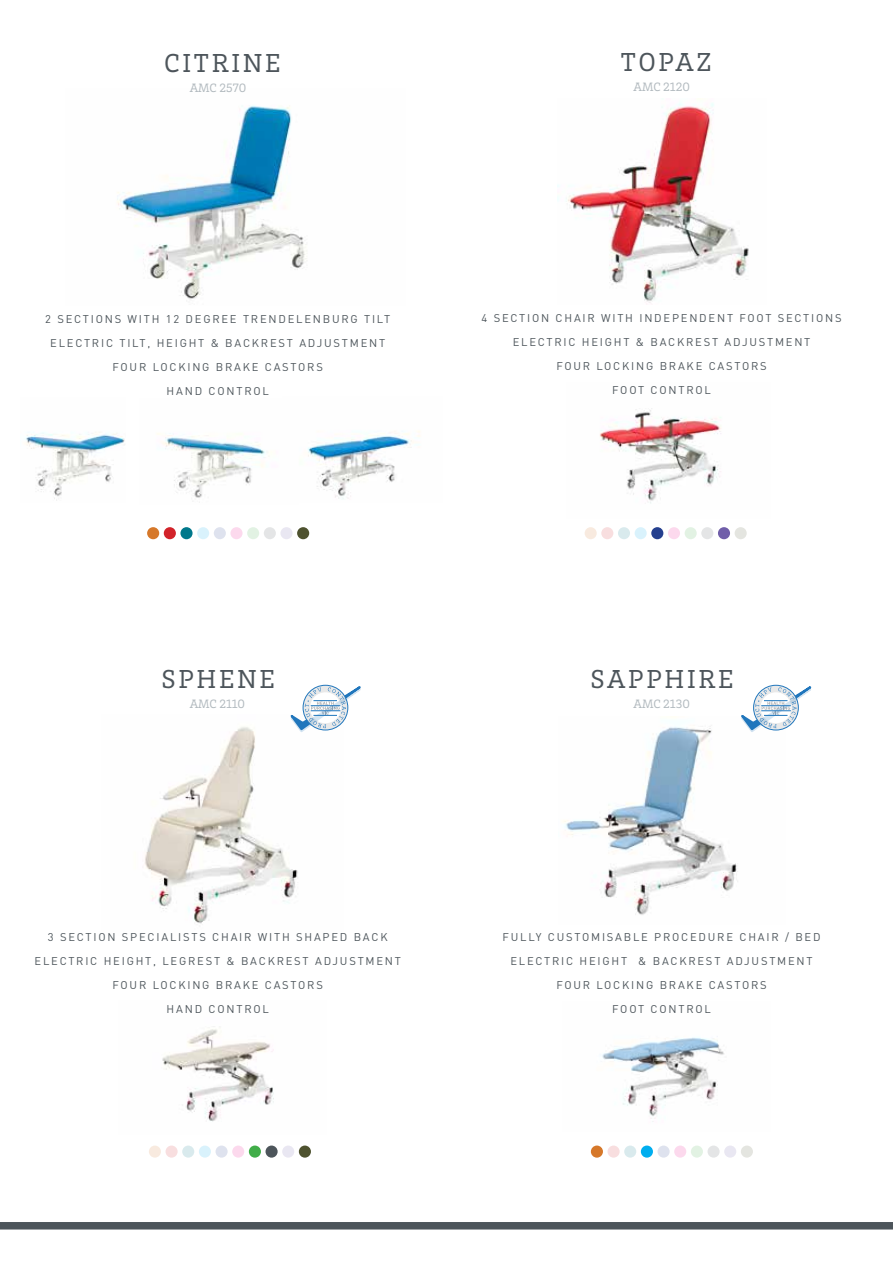
<style>
.page{position:relative;width:893px;height:1263px;background:#fff}
.page>*{position:absolute;margin:0;border:0;box-sizing:border-box;transform-origin:0 0}
.t1{font:26.55px "Brix Slab";letter-spacing:.1em;color:#4d555b}
.t2{font:12.45px "Brix Slab";color:#b2babf}
.t3{font:11.1px/23.9px "DIN";letter-spacing:.16em;color:#4d555b;text-align:center}
</style>
<div class="page">
<img style="left:558px;top:103px;width:191px;height:200px">
<img style="left:25px;top:432px;width:100px;height:69px">
<img style="left:600px;top:408px;width:121px;height:96px">
<img style="left:117px;top:105px;width:190px;height:195px">
<img style="left:157px;top:433px;width:109px;height:65px">
<img style="left:308px;top:431px;width:112px;height:68px">
<div style="left:585px;top:527px;width:12px;height:12px;background:#f8eadf;border-radius:50%"></div>
<div style="left:601px;top:527px;width:12px;height:12px;background:#f8dedf;border-radius:50%"></div>
<div style="left:618px;top:527px;width:12px;height:12px;background:#d9eaed;border-radius:50%"></div>
<div style="left:635px;top:527px;width:12px;height:12px;background:#d9f2fc;border-radius:50%"></div>
<div style="left:651px;top:527px;width:12px;height:12px;background:#25408f;border-radius:50%"></div>
<div style="left:668px;top:527px;width:12px;height:12px;background:#fcd9ed;border-radius:50%"></div>
<div style="left:685px;top:527px;width:12px;height:12px;background:#e2f2e3;border-radius:50%"></div>
<div style="left:701px;top:527px;width:12px;height:12px;background:#e4e5e6;border-radius:50%"></div>
<div style="left:718px;top:527px;width:12px;height:12px;background:#705ea9;border-radius:50%"></div>
<div style="left:735px;top:527px;width:12px;height:12px;background:#e4e5e0;border-radius:50%"></div>
<div style="left:147px;top:527px;width:12px;height:12px;background:#d6782a;border-radius:50%"></div>
<div style="left:164px;top:527px;width:12px;height:12px;background:#d2232a;border-radius:50%"></div>
<div style="left:180px;top:527px;width:13px;height:12px;background:#00788b;border-radius:50%"></div>
<div style="left:197px;top:527px;width:12px;height:12px;background:#d9f2fc;border-radius:50%"></div>
<div style="left:214px;top:527px;width:12px;height:12px;background:#dee2ee;border-radius:50%"></div>
<svg style="left:230px;top:527px;width:13px;height:12px"></svg>
<div style="left:247px;top:527px;width:12px;height:12px;background:#e2f2e3;border-radius:50%"></div>
<div style="left:264px;top:527px;width:12px;height:12px;background:#e4e5e6;border-radius:50%"></div>
<div style="left:280px;top:527px;width:13px;height:12px;background:#e9e7f2;border-radius:50%"></div>
<div style="left:297px;top:527px;width:12px;height:12px;background:#4e522f;border-radius:50%"></div>
<img style="left:145px;top:727px;width:153px;height:197px">
<img style="left:563px;top:726px;width:175px;height:189px">
<img style="left:162px;top:1026px;width:112px;height:96px">
<img style="left:602px;top:1037px;width:122px;height:85px">
<svg style="left:149px;top:1145px;width:12px;height:13px"></svg>
<div style="left:591px;top:1145px;width:12px;height:13px;background:#d6782a;border-radius:50%"></div>
<div style="left:166px;top:1145px;width:12px;height:13px;background:#f8dedf;border-radius:50%"></div>
<svg style="left:607px;top:1145px;width:13px;height:13px"></svg>
<svg style="left:182px;top:1145px;width:12px;height:13px"></svg>
<svg style="left:624px;top:1145px;width:12px;height:13px"></svg>
<svg style="left:199px;top:1145px;width:12px;height:13px"></svg>
<div style="left:641px;top:1145px;width:12px;height:13px;background:#00aeef;border-radius:50%"></div>
<div style="left:216px;top:1145px;width:12px;height:13px;background:#dee2ee;border-radius:50%"></div>
<svg style="left:657px;top:1145px;width:13px;height:13px"></svg>
<svg style="left:232px;top:1145px;width:12px;height:13px"></svg>
<svg style="left:674px;top:1145px;width:12px;height:13px"></svg>
<div style="left:249px;top:1145px;width:12px;height:13px;background:#41ad49;border-radius:50%"></div>
<svg style="left:691px;top:1145px;width:12px;height:13px"></svg>
<div style="left:266px;top:1145px;width:12px;height:13px;background:#4d555b;border-radius:50%"></div>
<svg style="left:707px;top:1145px;width:13px;height:13px"></svg>
<div style="left:282px;top:1145px;width:12px;height:13px;background:#e9e7f2;border-radius:50%"></div>
<div style="left:299px;top:1145px;width:12px;height:13px;background:#4e522f;border-radius:50%"></div>
<div style="left:724px;top:1145px;width:12px;height:13px;background:#e9e7f2;border-radius:50%"></div>
<svg style="left:741px;top:1145px;width:12px;height:13px"></svg>
<svg style="left:290px;top:684px;width:71px;height:48px"></svg>
<svg style="left:741px;top:684px;width:71px;height:48px"></svg>
<div style="left:0;top:1222px;width:893px;height:7px;background:#4d555b"></div>
<h1 class="t1" style="left:164px;top:46px;width:118px">CITRINE</h1>
<h1 class="t1" style="left:621px;top:45px;width:92px">TOPAZ</h1>
<p class="t2" style="left:190px;top:80px;width:58px">AMC 2570</p>
<p class="t2" style="left:633px;top:79px;width:58px">AMC 2120</p>
<p class="t3" style="left:45px;top:307px;width:347px">2 SECTIONS WITH 12 DEGREE TRENDELENBURG TILT<br>ELECTRIC TILT, HEIGHT &amp; BACKREST ADJUSTMENT<br>FOUR LOCKING BRAKE CASTORS<br>HAND CONTROL</p>
<p class="t3" style="left:482px;top:306px;width:362px">4 SECTION CHAIR WITH INDEPENDENT FOOT SECTIONS<br>ELECTRIC HEIGHT &amp; BACKREST ADJUSTMENT<br>FOUR LOCKING BRAKE CASTORS<br>FOOT CONTROL</p>
<h1 class="t1" style="left:161px;top:662px;width:115px">SPHENE</h1>
<h1 class="t1" style="left:590px;top:662px;width:145px">SAPPHIRE</h1>
<p class="t2" style="left:190px;top:696px;width:57px">AMC 2110</p>
<p class="t2" style="left:633px;top:696px;width:58px">AMC 2130</p>
<p class="t3" style="left:35px;top:925px;width:368px">3 SECTION SPECIALISTS CHAIR WITH SHAPED BACK ELECTRIC HEIGHT, LEGREST &amp; BACKREST ADJUSTMENT FOUR LOCKING BRAKE CASTORS<br>HAND CONTROL</p>
<p class="t3" style="left:503px;top:925px;width:319px">FULLY CUSTOMISABLE PROCEDURE CHAIR / BED<br>ELECTRIC HEIGHT &amp; BACKREST ADJUSTMENT<br>FOUR LOCKING BRAKE CASTORS<br>FOOT CONTROL</p>
</div>
